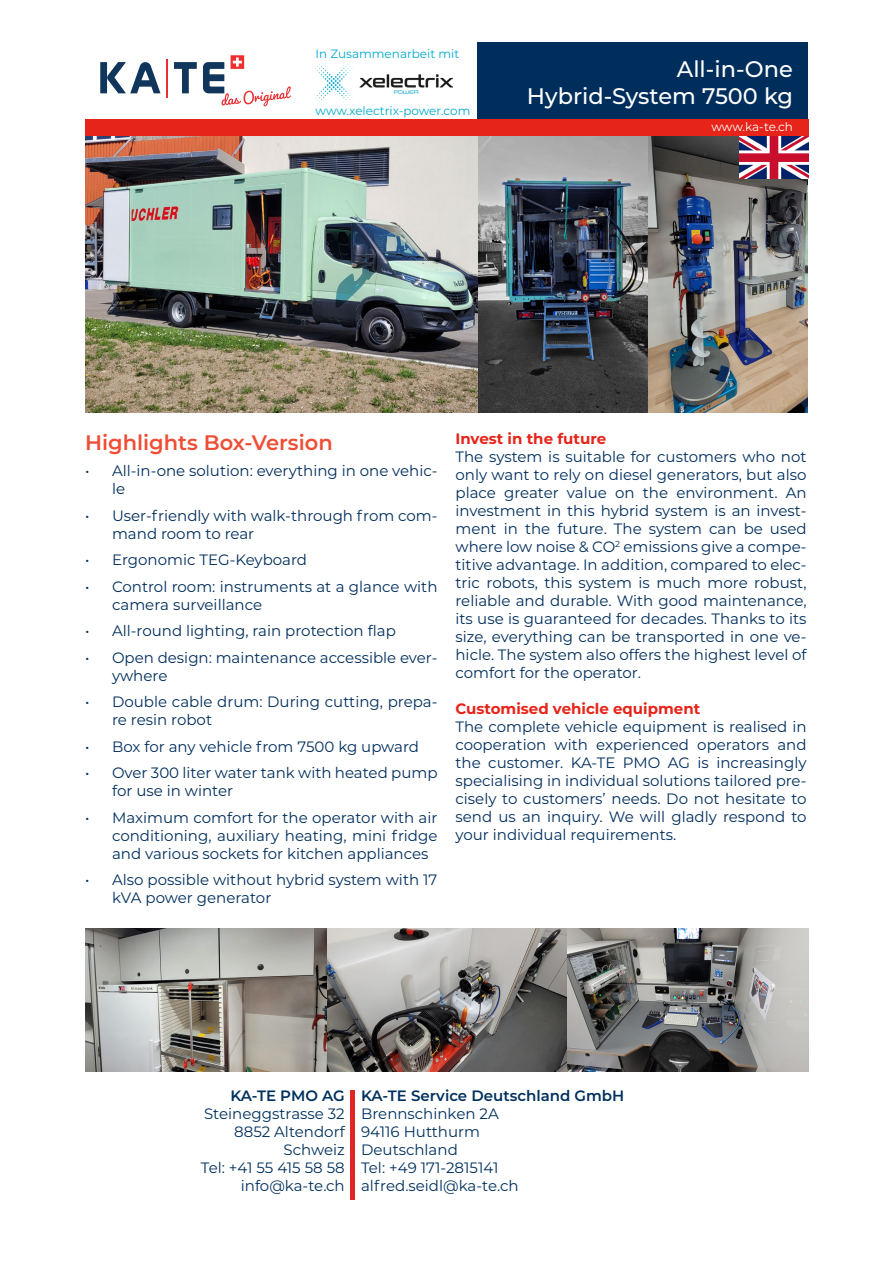
<style>
.page{position:relative;width:893px;height:1263px;background:#fff}
.page>*{position:absolute;margin:0;border:0;box-sizing:border-box;transform-origin:0 0}
.Format_Kategorie_1{font:500 22.5px "Montserrat";color:#fff}
.Übertitel{font:600 21px "Montserrat";color:#ef4d35}
.Format_Textinformati{font:15px/18px "Montserrat";color:#002e5c}
.t1{font:15px/18px "Montserrat";color:#00305d;text-align:right}
.Format_Textinformati-2{font:700 15px "Montserrat";color:#e72419}
.t2{font:600 15px "Montserrat";color:#00305d}
.Format_Textinformati-3{font:12px "Montserrat";color:#00aad0}
.t3{font:12px "Montserrat";letter-spacing:-.01em;color:#fff}
</style>
<div class="page">
<div style="left:85px;top:119px;width:723px;height:17px;background:#e72419"></div>
<div style="left:319px;top:43px;width:489px;height:76px;background:#002e5c"></div>
<div style="left:231px;top:55px;width:13px;height:14px;background:#ee2f2d"></div>
<hr style="left:167px;top:59px;width:1px;height:38px;background:#e92f32">
<svg style="left:107px;top:62px;width:53px;height:31px"></svg>
<div style="left:100px;top:62px;width:7px;height:31px;background:#10365c"></div>
<svg style="left:174px;top:62px;width:23px;height:31px"></svg>
<svg style="left:203px;top:58px;width:88px;height:48px"></svg>
<hr style="left:351px;top:1090px;width:4px;height:109px;background:#e12626">
<div style="left:315px;top:40px;width:162px;height:79px;background:#fff"></div>
<img style="left:315px;top:64px;width:137px;height:37px">
<img style="left:85px;top:928px;width:723px;height:143px">
<img style="left:85px;top:136px;width:723px;height:276px">
<img style="left:740px;top:136px;width:68px;height:43px">
<p class="Format_Textinformati-3" style="left:315px;top:45px;width:145px">In Zusammenarbeit mit</p>
<p class="Format_Textinformati-3" style="left:315px;top:102px;width:156px">www.xelectrix-power.com</p>
<p class="Format_Kategorie_1" style="left:677px;top:53px;width:118px">All-in-One</p>
<p class="Format_Kategorie_1" style="left:527px;top:80px;width:267px">Hybrid-System 7500 kg</p>
<p class="t3" style="left:711px;top:118px;width:83px">www.ka-te.ch</p>
<p class="Übertitel" style="left:85px;top:427px;width:249px">Highlights Box-Version</p>
<p class="Format_Textinformati" style="left:112px;top:461px;width:327px;text-indent:-27px">• All-in-one solution: everything in one vehic&shy;le</p>
<p class="Format_Textinformati" style="left:112px;top:506px;width:327px;text-indent:-27px">• User-friendly with walk-through from com&shy;mand room to rear</p>
<p class="Format_Textinformati" style="left:85px;top:550px;width:224px">• Ergonomic TEG-Keyboard</p>
<p class="Format_Textinformati" style="left:112px;top:577px;width:327px;text-indent:-27px">• Control room: instruments at a glance with camera surveillance</p>
<p class="Format_Textinformati" style="left:85px;top:621px;width:312px">• All-round lighting, rain protection flap</p>
<p class="Format_Textinformati" style="left:112px;top:648px;width:327px;text-indent:-27px">• Open design: maintenance accessible ever&shy;ywhere</p>
<p class="Format_Textinformati" style="left:112px;top:692px;width:327px;text-indent:-27px">• Double cable drum: During cutting, prepa&shy;re resin robot</p>
<p class="Format_Textinformati" style="left:85px;top:737px;width:336px">• Box for any vehicle from 7500 kg upward</p>
<p class="Format_Textinformati" style="left:112px;top:763px;width:327px;text-indent:-27px">• Over 300 liter water tank with heated pump for use in winter</p>
<p class="Format_Textinformati" style="left:112px;top:808px;width:327px;text-align:justify;text-indent:-27px">• Maximum comfort for the operator with air conditioning, auxiliary heating, mini fridge and various sockets for kitchen appliances</p>
<p class="Format_Textinformati" style="left:112px;top:870px;width:327px;text-indent:-27px">• Also possible without hybrid system with 17 kVA power generator</p>
<p class="Format_Textinformati-2" style="left:455px;top:428px;width:152px">Invest in the future</p>
<p class="Format_Textinformati" style="left:455px;top:447px;width:353px;text-align:justify">The system is suitable for customers who not only want to rely on diesel generators, but also place greater value on the environment. An investment in this hybrid system is an invest&shy;ment in the future. The system can be used where low noise &amp; CO<sup>2</sup> emissions give a compe&shy;titive advantage. In addition, compared to elec&shy;tric robots, this system is much more robust, reliable and durable. With good maintenance, its use is guaranteed for decades. Thanks to its size, everything can be transported in one ve&shy;hicle. The system also offers the highest level of comfort for the operator.</p>
<p class="Format_Textinformati-2" style="left:455px;top:698px;width:246px">Customised vehicle equipment</p>
<p class="Format_Textinformati" style="left:455px;top:717px;width:353px;text-align:justify">The complete vehicle equipment is realised in cooperation with experienced operators and the customer. KA-TE PMO AG is increasingly specialising in individual solutions tailored pre&shy;cisely to customers’ needs. Do not hesitate to send us an inquiry. We will gladly respond to your individual requirements.</p>
<p class="t2" style="left:230px;top:1085px;width:116px">KA-TE PMO AG</p>
<p class="t1" style="left:201px;top:1104px;width:145px">Steineggstrasse 32<br>8852 Altendorf<br>Schweiz<br>Tel: +41 55 415 58 58 info@ka-te.ch</p>
<p class="t2" style="left:361px;top:1085px;width:265px">KA-TE Service Deutschland GmbH</p>
<p class="t1" style="left:361px;top:1104px;width:159px;text-align:left">Brennschinken 2A<br>94116 Hutthurm<br>Deutschland<br>Tel: +49 171-2815141 alfred.seidl@ka-te.ch</p>
</div>
